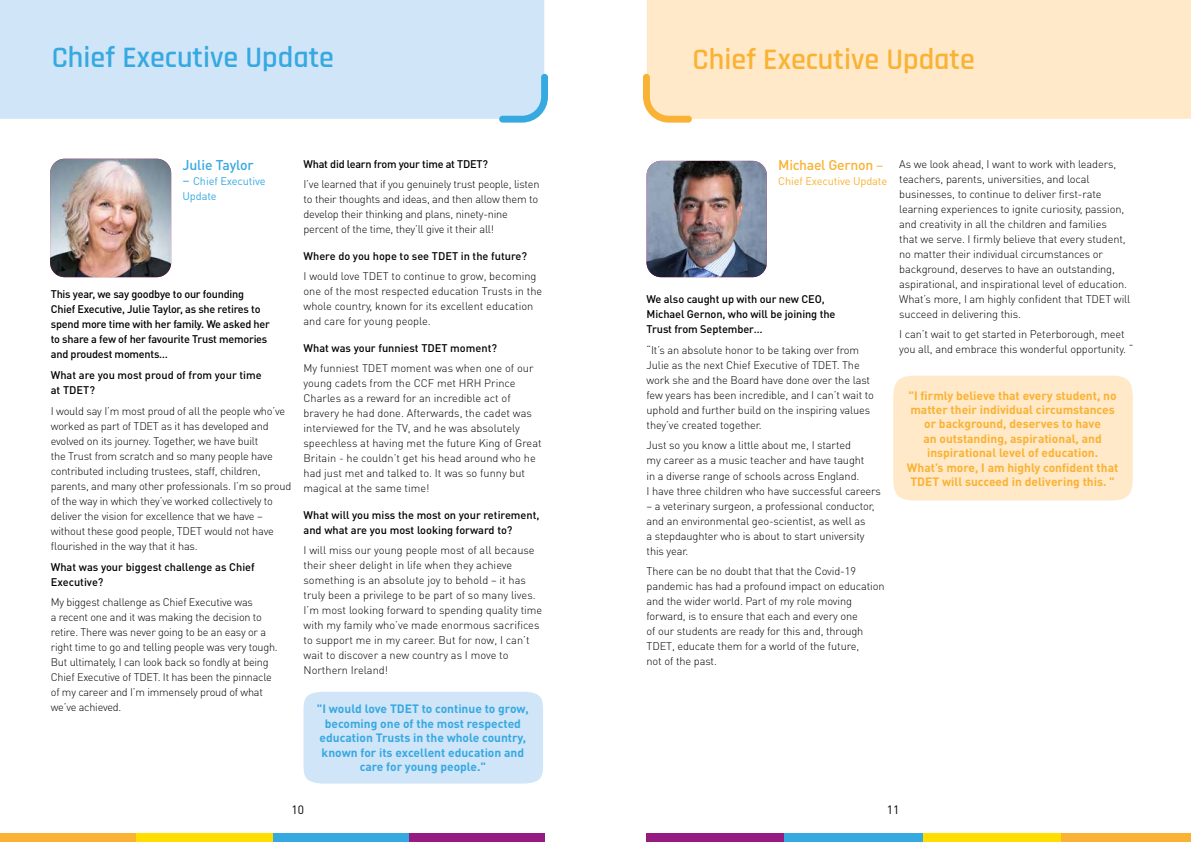
<style>
.page{position:relative;width:1191px;height:842px;background:#fff}
.page>*{position:absolute;margin:0;border:0;box-sizing:border-box;transform-origin:0 0}
.t1{font:600 30px "Rajdhani";color:#36a9e1}
.t2{font:600 30px "Rajdhani";color:#f9b234}
.t3{font:500 14px "DIN Pro";letter-spacing:-.02em;color:#f9b234}
.t4{font:500 14px "DIN Pro";letter-spacing:-.01em;color:#36a9e1}
.t5{font:700 12px/14.4px "DIN Pro";color:#f9b234;text-align:center}
.t6{font:700 12px/14.4px "DIN Pro";color:#36a9e1;text-align:center}
.t7{font:12px "DIN Pro";color:#000}
.t8{font:300 11px/15px "DIN Pro";letter-spacing:-.01em;color:#000}
.t9{font:500 11px/15px "DIN Pro";letter-spacing:-.01em;color:#000}
.t10{font:11px/15px "DIN Pro";letter-spacing:-.01em;color:#36a9e1}
.t11{font:11px "DIN Pro";letter-spacing:-.01em;color:#f9b234}
.s1{font-size:14px}
.s2{font-weight:400}
</style>
<div class="page">
<div style="left:0;top:0;width:544px;height:119px;background:#d1e5f8"></div>
<svg style="left:499px;top:74px;width:49px;height:49px;background:#b1d9f3"></svg>
<img style="left:50px;top:159px;width:121px;height:118px">
<img style="left:646px;top:161px;width:121px;height:116px">
<div style="left:647px;top:0;width:544px;height:119px;background:#ffe9c8"></div>
<svg style="left:643px;top:74px;width:49px;height:49px;background:#fddeaa"></svg>
<div style="left:303px;top:692px;width:240px;height:91px;background:#d1e5f8;border-radius:20px"></div>
<div style="left:893px;top:376px;width:240px;height:124px;background:#ffe9c8"></div>
<div style="left:646px;top:833px;width:138px;height:9px;background:#951b81"></div>
<div style="left:784px;top:833px;width:139px;height:9px;background:#36a9e1"></div>
<div style="left:923px;top:833px;width:138px;height:9px;background:#ffde00"></div>
<div style="left:1061px;top:833px;width:130px;height:9px;background:#f9b234"></div>
<div style="left:408px;top:833px;width:136px;height:9px;background:#951b81"></div>
<div style="left:272px;top:833px;width:136px;height:9px;background:#36a9e1"></div>
<div style="left:136px;top:833px;width:136px;height:9px;background:#ffde00"></div>
<div style="left:0;top:833px;width:136px;height:9px;background:#f9b234"></div>
<h1 class="t1" style="left:52px;top:39px;width:284px">Chief Executive Update</h1>
<p class="t4" style="left:182px;top:155px;width:73px">Julie Taylor</p>
<p class="t10" style="left:182px;top:173px;width:85px"><span class="s1">–</span> Chief Executive<br>Update</p>
<p class="t9" style="left:51px;top:286px;width:221px">This year, we say goodbye to our founding Chief Executive, Julie Taylor, as she retires to spend more time with her family. We asked her to share a few of her favourite Trust memories and proudest moments…</p>
<p class="t9" style="left:51px;top:367px;width:212px">What are you most proud of from your time at TDET?</p>
<p class="t8" style="left:51px;top:403px;width:242px">I would say I’m most proud of all the people who’ve worked as part of TDET as it has developed and evolved on its journey. Together, we have built<br>the Trust from scratch and so many people have contributed including trustees, staff, children, parents, and many other professionals. I’m so proud of the way in which they’ve worked collectively to deliver the vision for excellence that we have – without these good people, TDET would not have flourished in the way that it has.</p>
<p class="t9" style="left:51px;top:559px;width:205px">What was your biggest challenge as Chief<br>Executive?</p>
<p class="t8" style="left:51px;top:594px;width:228px">My biggest challenge as Chief Executive was<br>a recent one and it was making the decision to retire. There was never going to be an easy or a right time to go and telling people was very tough.<br>But ultimately, I can look back so fondly at being Chief Executive of TDET. It has been the pinnacle of my career and I’m immensely proud of what we’ve achieved.</p>
<p class="t9" style="left:303px;top:156px;width:186px">What did learn from your time at TDET?</p>
<p class="t8" style="left:303px;top:176px;width:237px">I’ve learned that if you genuinely trust people, listen to their thoughts and ideas, and then allow them to develop their thinking and plans, ninety-nine percent of the time, they’ll give it their all!</p>
<p class="t9" style="left:303px;top:248px;width:225px">Where do you hope to see TDET in the future?</p>
<p class="t8" style="left:303px;top:268px;width:240px">I would love TDET to continue to grow, becoming one of the most respected education Trusts in the whole country, known for its excellent education and care for young people.</p>
<p class="t9" style="left:303px;top:340px;width:195px">What was your funniest TDET moment?</p>
<p class="t8" style="left:303px;top:360px;width:240px">My funniest TDET moment was when one of our young cadets from the CCF met HRH Prince Charles as a reward for an incredible act of bravery he had done. Afterwards, the cadet was interviewed for the TV, and he was absolutely speechless at having met the future King of Great Britain - he couldn’t get his head around who he had just met and talked to. It was so funny but magical at the same time!</p>
<p class="t9" style="left:303px;top:507px;width:237px">What will you miss the most on your retirement, and what are you most looking forward to?</p>
<p class="t8" style="left:303px;top:542px;width:240px">I will miss our young people most of all because their sheer delight in life when they achieve something is an absolute joy to behold – it has truly been a privilege to be part of so many lives.<br>I’m most looking forward to spending quality time with my family who’ve made enormous sacrifices to support me in my career. But for now, I can’t wait to discover a new country as I move to Northern Ireland!</p>
<p class="t6" style="left:317px;top:701px;width:213px">"I would love TDET to continue to grow, becoming one of the most respected education Trusts in the whole country, known for its excellent education and care for young people."</p>
<h1 class="t2" style="left:692px;top:42px;width:284px">Chief Executive Update</h1>
<p class="t3" style="left:778px;top:155px;width:107px">Michael Gernon <span class="s2">–</span></p>
<p class="t11" style="left:778px;top:173px;width:110px">Chief Executive Update</p>
<p class="t9" style="left:646px;top:291px;width:190px">We also caught up with our new CEO,<br>Michael Gernon, who will be joining the<br>Trust from September…</p>
<p class="t8" style="left:646px;top:342px;width:229px">“It’s an absolute honor to be taking over from Julie as the next Chief Executive of TDET. The work she and the Board have done over the last few years has been incredible, and I can’t wait to uphold and further build on the inspiring values they’ve created together.</p>
<p class="t8" style="left:646px;top:438px;width:236px">Just so you know a little about me, I started<br>my career as a music teacher and have taught<br>in a diverse range of schools across England.<br>I have three children who have successful careers</p>
<p class="t8" style="left:646px;top:498px;width:230px">– a veterinary surgeon, a professional conductor, and an environmental geo-scientist, as well as<br>a stepdaughter who is about to start university this year.</p>
<p class="t8" style="left:646px;top:563px;width:240px">There can be no doubt that that the Covid-19 pandemic has had a profound impact on education and the wider world. Part of my role moving forward, is to ensure that each and every one<br>of our students are ready for this and, through TDET, educate them for a world of the future,<br>not of the past.</p>
<p class="t8" style="left:899px;top:156px;width:233px">As we look ahead, I want to work with leaders, teachers, parents, universities, and local businesses, to continue to deliver first-rate learning experiences to ignite curiosity, passion, and creativity in all the children and families<br>that we serve. I firmly believe that every student, no matter their individual circumstances or background, deserves to have an outstanding, aspirational, and inspirational level of education.<br>What’s more, I am highly confident that TDET will succeed in delivering this.</p>
<p class="t8" style="left:899px;top:326px;width:236px">I can’t wait to get started in Peterborough, meet you all, and embrace this wonderful opportunity. “</p>
<p class="t5" style="left:907px;top:387px;width:213px">"I firmly believe that every student, no matter their individual circumstances or background, deserves to have<br>an outstanding, aspirational, and inspirational level of education.<br>What’s more, I am highly confident that TDET will succeed in delivering this. "</p>
<p class="t7" style="left:291px;top:802px;width:14px">10</p>
<p class="t7" style="left:887px;top:802px;width:14px">11</p>
</div>
